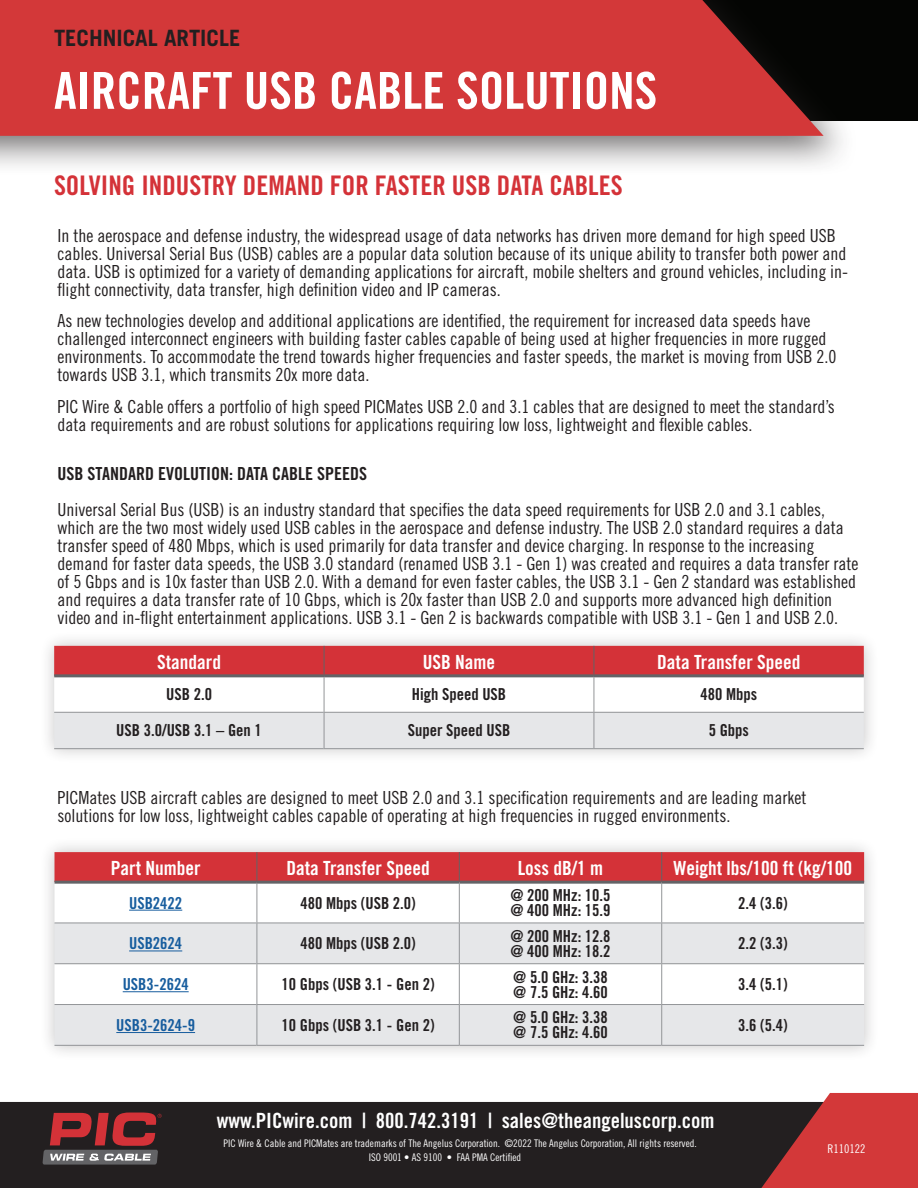
<style>
.page{position:relative;width:918px;height:1188px;background:#fff}
.page>*{position:absolute;margin:0;border:0;box-sizing:border-box;transform-origin:0 0}
.t1{font:51px "Trade Gothic LT Std Bd Cn 20";color:#fff}
.t2{font:27px "Trade Gothic LT Std Bd Cn 20";color:#d43238}
.t3{font:700 22.5px "Trade Gothic LT Std";color:#231f20}
.Category_2_no_TOC{font:21px "Trade Gothic LT Std Bd Cn 20";color:#fff}
.tableHeader{font:19.5px "Trade Gothic LT Std Bd Cn 20";color:#fff}
.Body_Copy_-_SM{font:18px/18px "Trade Gothic LT Std Cn 18";color:#231f20}
.t4{font:18px "Trade Gothic LT Std Bd Cn 20";color:#231f20}
.tableBody{font:16.5px/15px "Trade Gothic LT Std Bd Cn 20";color:#231f20}
.tableBody-2{font:16.5px "Trade Gothic LT Std Bd Cn 20";color:#175d9e}
.t5{font:12px "Trade Gothic LT Std Cn 18";color:#fff}
.t6{font:10.5px "Trade Gothic LT Std Cn 18";color:#fff}
</style>
<div class="page">
<div style="left:508px;top:0;width:410px;height:120px;background:#040503"></div>
<div style="left:0;top:0;width:860px;height:177px;background:#231f20;opacity:.64"></div>
<svg style="left:0;top:0;width:824px;height:136px;background:#c43435"></svg>
<div style="left:0;top:1102px;width:761px;height:86px;background:#231f20"></div>
<svg style="left:761px;top:1093px;width:157px;height:95px;background:#b43b3c"></svg>
<svg style="left:43px;top:1113px;width:119px;height:52px;background:#784144"></svg>
<div style="left:39px;top:631px;width:840px;height:133px;background:#231f20;opacity:.25"></div>
<svg style="left:54px;top:646px;width:810px;height:102px"></svg>
<hr style="left:324px;top:677px;width:1px;height:35px;background:#939598">
<hr style="left:594px;top:677px;width:1px;height:35px;background:#939598">
<hr style="left:324px;top:712px;width:270px;height:1px;background:#939598">
<hr style="left:324px;top:713px;width:1px;height:35px;background:#939598">
<hr style="left:594px;top:712px;width:270px;height:1px;background:#939598">
<hr style="left:594px;top:713px;width:1px;height:35px;background:#939598">
<hr style="left:324px;top:748px;width:270px;height:1px;background:#939598">
<hr style="left:594px;top:748px;width:270px;height:1px;background:#939598">
<hr style="left:54px;top:712px;width:270px;height:1px;background:#939598">
<hr style="left:54px;top:748px;width:270px;height:1px;background:#939598">
<hr style="left:54px;top:674px;width:270px;height:3px;background:#636366">
<hr style="left:324px;top:674px;width:270px;height:3px;background:#636366">
<hr style="left:594px;top:674px;width:270px;height:3px;background:#636366">
<div style="left:39px;top:837px;width:841px;height:224px;background:#231f20;opacity:.25"></div>
<svg style="left:55px;top:884px;width:809px;height:39px"></svg>
<svg style="left:55px;top:924px;width:809px;height:121px;fill:#e6e7e9"></svg>
<svg style="left:55px;top:852px;width:809px;height:29px;background:#d23339"></svg>
<hr style="left:257px;top:884px;width:1px;height:39px;background:#939598">
<hr style="left:459px;top:884px;width:1px;height:39px;background:#939598">
<hr style="left:661px;top:884px;width:1px;height:39px;background:#939598">
<hr style="left:257px;top:923px;width:202px;height:1px;background:#939598">
<hr style="left:257px;top:923px;width:1px;height:40px;background:#939598">
<hr style="left:459px;top:923px;width:203px;height:1px;background:#939598">
<hr style="left:459px;top:923px;width:1px;height:40px;background:#939598">
<hr style="left:662px;top:923px;width:202px;height:1px;background:#939598">
<hr style="left:661px;top:923px;width:1px;height:40px;background:#939598">
<hr style="left:257px;top:963px;width:202px;height:1px;background:#939598">
<hr style="left:257px;top:964px;width:1px;height:40px;background:#939598">
<hr style="left:459px;top:963px;width:203px;height:1px;background:#939598">
<hr style="left:459px;top:964px;width:1px;height:40px;background:#939598">
<hr style="left:662px;top:963px;width:202px;height:1px;background:#939598">
<hr style="left:661px;top:964px;width:1px;height:40px;background:#939598">
<hr style="left:257px;top:1004px;width:202px;height:1px;background:#939598">
<hr style="left:257px;top:1005px;width:1px;height:40px;background:#939598">
<hr style="left:459px;top:1004px;width:203px;height:1px;background:#939598">
<hr style="left:459px;top:1005px;width:1px;height:40px;background:#939598">
<hr style="left:662px;top:1004px;width:202px;height:1px;background:#939598">
<hr style="left:661px;top:1005px;width:1px;height:40px;background:#939598">
<hr style="left:257px;top:1045px;width:202px;height:1px;background:#939598">
<hr style="left:459px;top:1045px;width:203px;height:1px;background:#939598">
<hr style="left:662px;top:1045px;width:202px;height:1px;background:#939598">
<hr style="left:55px;top:923px;width:202px;height:1px;background:#939598">
<hr style="left:55px;top:963px;width:202px;height:1px;background:#939598">
<hr style="left:55px;top:1004px;width:202px;height:1px;background:#939598">
<hr style="left:55px;top:1045px;width:202px;height:1px;background:#939598">
<hr style="left:55px;top:881px;width:202px;height:3px;background:#636366">
<hr style="left:257px;top:881px;width:202px;height:3px;background:#636366">
<hr style="left:459px;top:881px;width:203px;height:3px;background:#636366">
<hr style="left:662px;top:881px;width:202px;height:3px;background:#636366">
<hr style="left:129px;top:910px;width:53px;height:1px;background:#175d9e">
<hr style="left:129px;top:951px;width:53px;height:1px;background:#175d9e">
<hr style="left:123px;top:991px;width:66px;height:1px;background:#175d9e">
<hr style="left:116px;top:1032px;width:79px;height:1px;background:#175d9e">
<p class="t3" style="left:54px;top:25px;width:188px">TECHNICAL ARTICLE</p>
<p class="t1" style="left:54px;top:60px;width:605px">AIRCRAFT USB CABLE SOLUTIONS</p>
<p class="t2" style="left:54px;top:169px;width:570px">SOLVING INDUSTRY DEMAND FOR FASTER USB DATA CABLES</p>
<p class="Body_Copy_-_SM" style="left:58px;top:226px;width:792px">In the aerospace and defense industry, the widespread usage of data networks has driven more demand for high speed USB cables. Universal Serial Bus (USB) cables are a popular data solution because of its unique ability to transfer both power and data. USB is optimized for a variety of demanding applications for aircraft, mobile shelters and ground vehicles, including in&shy;flight connectivity, data transfer, high definition video and IP cameras.</p>
<p class="Body_Copy_-_SM" style="left:58px;top:312px;width:780px">As new technologies develop and additional applications are identified, the requirement for increased data speeds have challenged interconnect engineers with building faster cables capable of being used at higher frequencies in more rugged environments. To accommodate the trend towards higher frequencies and faster speeds, the market is moving from USB 2.0 towards USB 3.1, which transmits 20x more data.</p>
<p class="Body_Copy_-_SM" style="left:58px;top:397px;width:779px">PIC Wire &amp; Cable offers a portfolio of high speed PICMates USB 2.0 and 3.1 cables that are designed to meet the standard’s data requirements and are robust solutions for applications requiring low loss, lightweight and flexible cables.</p>
<p class="t4" style="left:58px;top:463px;width:311px">USB STANDARD EVOLUTION: DATA CABLE SPEEDS</p>
<p class="Body_Copy_-_SM" style="left:58px;top:501px;width:802px">Universal Serial Bus (USB) is an industry standard that specifies the data speed requirements for USB 2.0 and 3.1 cables, which are the two most widely used USB cables in the aerospace and defense industry. The USB 2.0 standard requires a data transfer speed of 480 Mbps, which is used primarily for data transfer and device charging. In response to the increasing demand for faster data speeds, the USB 3.0 standard (renamed USB 3.1 - Gen 1) was created and requires a data transfer rate of 5 Gbps and is 10x faster than USB 2.0. With a demand for even faster cables, the USB 3.1 - Gen 2 standard was established and requires a data transfer rate of 10 Gbps, which is 20x faster than USB 2.0 and supports more advanced high definition video and in-flight entertainment applications. USB 3.1 - Gen 2 is backwards compatible with USB 3.1 - Gen 1 and USB 2.0.</p>
<p class="tableHeader" style="left:157px;top:650px;width:65px">Standard</p>
<p class="tableHeader" style="left:423px;top:650px;width:74px">USB Name</p>
<p class="tableHeader" style="left:657px;top:650px;width:145px">Data Transfer Speed</p>
<p class="tableBody" style="left:166px;top:687px;width:47px">USB 2.0</p>
<p class="tableBody" style="left:412px;top:687px;width:96px">High Speed USB</p>
<p class="tableBody" style="left:700px;top:687px;width:58px">480 Mbps</p>
<p class="tableBody" style="left:116px;top:723px;width:147px">USB 3.0/USB 3.1 – Gen 1</p>
<p class="tableBody" style="left:408px;top:723px;width:104px">Super Speed USB</p>
<p class="tableBody" style="left:709px;top:723px;width:42px">5 Gbps</p>
<p class="Body_Copy_-_SM" style="left:58px;top:789px;width:750px">PICMates USB aircraft cables are designed to meet USB 2.0 and 3.1 specification requirements and are leading market solutions for low loss, lightweight cables capable of operating at high frequencies in rugged environments.</p>
<p class="tableHeader" style="left:111px;top:857px;width:91px">Part Number</p>
<p class="tableHeader" style="left:286px;top:857px;width:145px">Data Transfer Speed</p>
<p class="tableHeader" style="left:518px;top:857px;width:87px">Loss dB/1 m</p>
<p class="tableHeader" style="left:674px;top:857px;width:180px">Weight lbs/100 ft (kg/100</p>
<p class="tableBody-2" style="left:129px;top:893px;width:55px">USB2422</p>
<p class="tableBody" style="left:300px;top:895px;width:117px">480 Mbps (USB 2.0)</p>
<p class="tableBody" style="left:510px;top:888px;width:102px">@ 200 MHz: 10.5 @ 400 MHz: 15.9</p>
<p class="tableBody" style="left:738px;top:895px;width:51px">2.4 (3.6)</p>
<p class="tableBody-2" style="left:129px;top:933px;width:55px">USB2624</p>
<p class="tableBody" style="left:300px;top:936px;width:117px">480 Mbps (USB 2.0)</p>
<p class="tableBody" style="left:510px;top:928px;width:102px">@ 200 MHz: 12.8 @ 400 MHz: 18.2</p>
<p class="tableBody" style="left:738px;top:936px;width:51px">2.2 (3.3)</p>
<p class="tableBody-2" style="left:123px;top:974px;width:67px">USB3-2624</p>
<p class="tableBody" style="left:282px;top:977px;width:154px">10 Gbps (USB 3.1 - Gen 2)</p>
<p class="tableBody" style="left:513px;top:969px;width:96px">@ 5.0 GHz: 3.38 @ 7.5 GHz: 4.60</p>
<p class="tableBody" style="left:738px;top:977px;width:51px">3.4 (5.1)</p>
<p class="tableBody-2" style="left:116px;top:1015px;width:80px">USB3-2624-9</p>
<p class="tableBody" style="left:282px;top:1017px;width:154px">10 Gbps (USB 3.1 - Gen 2)</p>
<p class="tableBody" style="left:513px;top:1010px;width:96px">@ 5.0 GHz: 3.38 @ 7.5 GHz: 4.60</p>
<p class="tableBody" style="left:738px;top:1017px;width:51px">3.6 (5.4)</p>
<p class="Category_2_no_TOC" style="left:217px;top:1107px;width:499px">www.PICwire.com | 800.742.3191 | sales@theangeluscorp.com</p>
<p class="t6" style="left:224px;top:1137px;width:475px">PIC Wire &amp; Cable and PICMates are trademarks of The Angelus Corporation. ©2022 The Angelus Corporation, All rights reserved.</p>
<p class="t6" style="left:369px;top:1151px;width:154px">ISO 9001 • AS 9100 • FAA PMA Certified</p>
<p class="t5" style="left:828px;top:1141px;width:39px">R110122</p>
</div>
